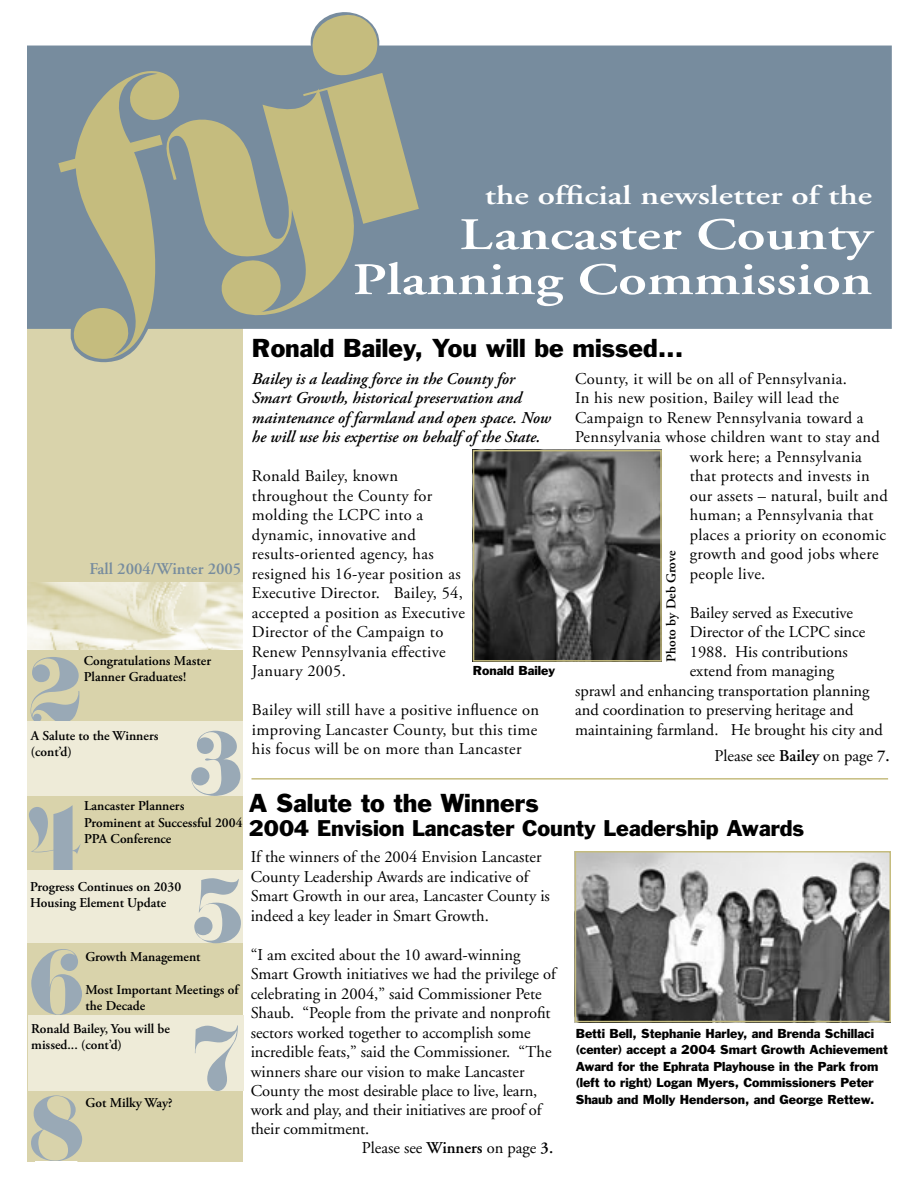
<style>
.page{position:relative;width:918px;height:1188px;background:#fff}
.page>*{position:absolute;margin:0;border:0;box-sizing:border-box;transform-origin:0 0}
.FYI_body_text{font:81px "Florence Normal";color:#99a9b6}
.t1{font:600 45px "Adobe Garamond";color:#fff;scale:1.3 1}
.t2{font:600 27px "Adobe Garamond";color:#fff;scale:1.3 1}
.FYI_Heads{font:24px "Franklin Gothic";color:#000}
.FYI_Heads-2{font:21px "Franklin Gothic";color:#000}
.FYI_body_text-2{font:16.5px/19.5px "Adobe Garamond Pro";letter-spacing:.02em;color:#000}
.FYI_body_text-3{font:16.5px/19.4px "Adobe Garamond";color:#000}
.FYI_body_text-4{font:16.5px "Adobe Garamond Pro";color:#000}
.FYI_body_text-5{font:italic 600 16.5px/19.5px "Adobe Garamond Pro";color:#000}
.FYI_body_text-6{font:600 16.5px "Adobe Garamond";color:#778c9e}
.FYI_Heads-3{font:600 13.5px/16.5px "Adobe Garamond Pro";color:#000}
.FYI_body_text-7{font:600 13.5px "Adobe Garamond";letter-spacing:-.005em;color:#000}
.FYI_body_text-8{font:12px/16.5px "Franklin Gothic";color:#000}
.s1{font-weight:600}
</style>
<div class="page">
<div style="left:27px;top:253px;width:216px;height:908px;background:#d9d3ab"></div>
<div style="left:28px;top:46px;width:863px;height:282px;background:#778c9e"></div>
<div style="left:28px;top:721px;width:215px;height:75px;background:#eeebd8"></div>
<div style="left:28px;top:870px;width:215px;height:73px;background:#eeebd8"></div>
<div style="left:28px;top:1015px;width:215px;height:76px;background:#eeebd8"></div>
<img style="left:27px;top:582px;width:216px;height:68px">
<hr style="left:252px;top:778px;width:636px;height:2px;background:#c5bc7e">
<img style="left:577px;top:853px;width:312px;height:167px">
<div style="left:575px;top:851px;width:316px;height:171px;border:1px solid #c5bc7e"></div>
<img style="left:475px;top:452px;width:185px;height:208px">
<div style="left:473px;top:450px;width:189px;height:212px;border:1px solid #c5bc7e"></div>
<svg style="left:27px;top:12px;width:395px;height:351px"></svg>
<p class="t2" style="left:485px;top:181px;width:299px">the official newsletter of the</p>
<p class="t1" style="left:460px;top:210px;width:319px">Lancaster County</p>
<p class="t1" style="left:353px;top:255px;width:401px">Planning Commission</p>
<p class="FYI_Heads" style="left:252px;top:332px;width:433px">Ronald Bailey, You will be missed...</p>
<p class="FYI_body_text-5" style="left:252px;top:369px;width:300px">Bailey is a leading force in the County for Smart Growth, historical preservation and maintenance of farmland and open space. Now he will use his expertise on behalf of the State.</p>
<p class="FYI_body_text-2" style="left:252px;top:467px;width:215px">Ronald Bailey, known throughout the County for molding the LCPC into a dynamic, innovative and results-oriented agency, has resigned his 16-year position as<br>Executive Director. Bailey, 54, accepted a position as Executive<br>Director of the Campaign to<br>Renew Pennsylvania effective<br>January 2005.</p>
<p class="FYI_body_text-2" style="left:252px;top:701px;width:289px;text-align:justify">Bailey will still have a positive influence on improving Lancaster County, but this time his focus will be on more than Lancaster</p>
<p class="FYI_body_text-2" style="left:575px;top:369px;width:273px">County, it will be on all of Pennsylvania.</p>
<p class="FYI_body_text-2" style="left:575px;top:389px;width:266px">In his new position, Bailey will lead the</p>
<p class="FYI_body_text-2" style="left:575px;top:408px;width:290px">Campaign to Renew Pennsylvania toward a</p>
<p class="FYI_body_text-2" style="left:575px;top:428px;width:306px">Pennsylvania whose children want to stay and</p>
<p class="FYI_body_text-2" style="left:690px;top:447px;width:174px">work here; a Pennsylvania</p>
<p class="FYI_body_text-2" style="left:690px;top:467px;width:181px">that protects and invests in</p>
<p class="FYI_body_text-2" style="left:690px;top:486px;width:199px">our assets – natural, built and</p>
<p class="FYI_body_text-2" style="left:690px;top:506px;width:185px">human; a Pennsylvania that</p>
<p class="FYI_body_text-2" style="left:690px;top:525px;width:198px">places a priority on economic</p>
<p class="FYI_body_text-2" style="left:690px;top:545px;width:190px">growth and good jobs where</p>
<p class="FYI_body_text-2" style="left:690px;top:564px;width:77px">people live.</p>
<p class="FYI_body_text-4" style="left:690px;top:603px;width:165px">Bailey served as Executive</p>
<p class="FYI_body_text-4" style="left:690px;top:622px;width:177px">Director of the LCPC since</p>
<p class="FYI_body_text-4" style="left:690px;top:642px;width:160px">1988. His contributions</p>
<p class="FYI_body_text-4" style="left:690px;top:661px;width:146px">extend from managing</p>
<p class="FYI_body_text-4" style="left:575px;top:681px;width:296px">sprawl and enhancing transportation planning</p>
<p class="FYI_body_text-4" style="left:575px;top:700px;width:280px">and coordination to preserving heritage and</p>
<p class="FYI_body_text-4" style="left:575px;top:720px;width:309px">maintaining farmland. He brought his city and</p>
<p class="FYI_body_text-3" style="left:715px;top:747px;width:177px">Please see <span class="s1">Bailey</span> on page <span class="s1">7.</span></p>
<p class="FYI_body_text-7" style="left:664px;top:662px;width:112px;rotate:-90deg">Photo by Deb Grove</p>
<p class="FYI_body_text-6" style="left:89px;top:560px;width:153px">Fall 2004/Winter 2005</p>
<p class="FYI_body_text" style="left:28px;top:634px;width:55px">2</p>
<p class="FYI_Heads-3" style="left:84px;top:652px;width:129px">Congratulations Master<br>Planner Graduates!</p>
<p class="FYI_body_text-8" style="left:473px;top:662px;width:84px">Ronald Bailey</p>
<p class="FYI_body_text" style="left:189px;top:707px;width:55px">3</p>
<p class="FYI_Heads-3" style="left:31px;top:728px;width:129px">A Salute to the Winners (cont’d)</p>
<p class="FYI_Heads" style="left:249px;top:788px;width:292px">A Salute to the Winners</p>
<p class="FYI_Heads-2" style="left:249px;top:815px;width:557px">2004 Envision Lancaster County Leadership Awards</p>
<p class="FYI_body_text-3" style="left:251px;top:848px;width:301px">If the winners of the 2004 Envision Lancaster County Leadership Awards are indicative of Smart Growth in our area, Lancaster County is indeed a key leader in Smart Growth.</p>
<p class="FYI_body_text-3" style="left:251px;top:945px;width:307px">“I am excited about the 10 award-winning Smart Growth initiatives we had the privilege of celebrating in 2004,” said Commissioner Pete Shaub. “People from the private and nonprofit sectors worked together to accomplish some incredible feats,” said the Commissioner. “The winners share our vision to make Lancaster County the most desirable place to live, learn, work and play, and their initiatives are proof of their commitment.</p>
<p class="FYI_body_text-3" style="left:362px;top:1139px;width:193px">Please see <span class="s1">Winners</span> on page <span class="s1">3.</span></p>
<p class="FYI_Heads-3" style="left:84px;top:798px;width:160px">Lancaster Planners<br>Prominent at Successful 2004<br>PPA Conference</p>
<p class="FYI_body_text" style="left:192px;top:855px;width:52px">5</p>
<p class="FYI_body_text" style="left:26px;top:783px;width:58px">4</p>
<p class="FYI_Heads-3" style="left:30px;top:878px;width:153px">Progress Continues on 2030<br>Housing Element Update</p>
<p class="FYI_body_text" style="left:29px;top:927px;width:57px">6</p>
<p class="FYI_Heads-3" style="left:86px;top:949px;width:117px">Growth Management</p>
<p class="FYI_Heads-3" style="left:86px;top:982px;width:154px">Most Important Meetings of the Decade</p>
<p class="FYI_body_text" style="left:193px;top:1003px;width:49px">7</p>
<p class="FYI_Heads-3" style="left:31px;top:1020px;width:140px">Ronald Bailey, You will be missed... (cont’d)</p>
<p class="FYI_body_text-8" style="left:576px;top:1025px;width:314px">Betti Bell, Stephanie Harley, and Brenda Schillaci (center) accept a 2004 Smart Growth Achievement Award for the Ephrata Playhouse in the Park from (left to right) Logan Myers, Commissioners Peter Shaub and Molly Henderson, and George Rettew.</p>
<p class="FYI_body_text" style="left:29px;top:1073px;width:57px">8</p>
<p class="FYI_Heads-3" style="left:86px;top:1094px;width:89px">Got Milky Way?</p>
</div>
